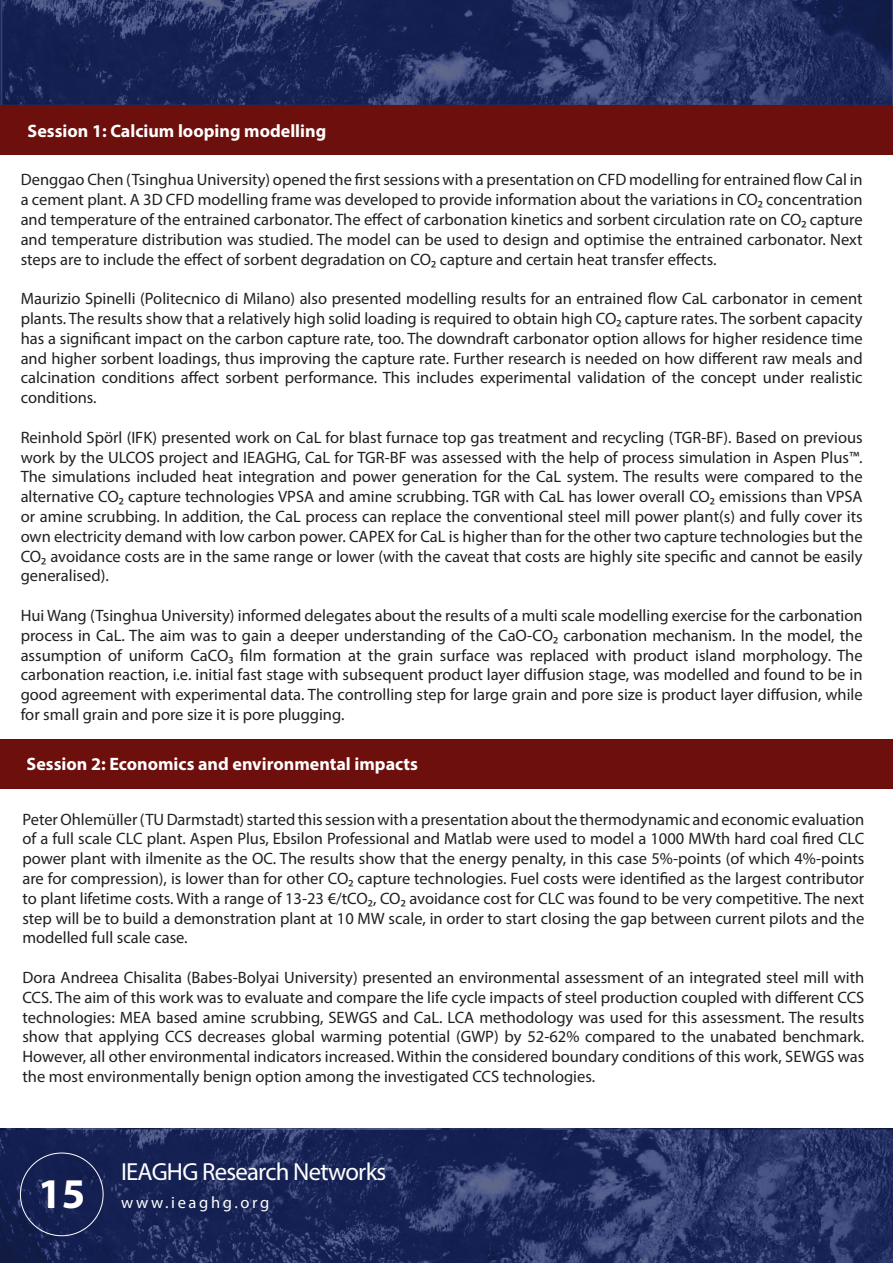
<style>
.page{position:relative;width:893px;height:1263px;background:#fff}
.page>*{position:absolute;margin:0;border:0;box-sizing:border-box;transform-origin:0 0}
.t1{font:700 42.45px "Myriad Pro";color:#fff}
.t2{font:24.75px "Myriad Pro";letter-spacing:-.03em;color:#fff}
.t3{font:700 18px "Myriad Pro";color:#fff}
.t4{font:16.5px/19.8px "Myriad Pro";color:#231f20;text-align:justify}
.t5{font:16.5px "Myriad Pro";letter-spacing:.16em;color:#fff}
</style>
<div class="page">
<img style="left:0;top:1130px;width:893px;height:133px">
<svg style="left:1px;top:0;width:892px;height:105px;background:#212d5e"></svg>
<hr style="left:0;top:1129px;width:893px;height:1px;background:#fcbe76">
<div style="left:1px;top:105px;width:892px;height:50px;background:#6d0f0c"></div>
<div style="left:0;top:739px;width:893px;height:50px;background:#6d0f0c"></div>
<p class="t3" style="left:28px;top:119px;width:300px">Session 1: Calcium looping modelling</p>
<p class="t4" style="left:21px;top:170px;width:843px">Denggao Chen (Tsinghua University) opened the first sessions with a presentation on CFD modelling for entrained flow Cal in a cement plant. A 3D CFD modelling frame was developed to provide information about the variations in CO₂ concentration and temperature of the entrained carbonator. The effect of carbonation kinetics and sorbent circulation rate on CO₂ capture and temperature distribution was studied. The model can be used to design and optimise the entrained carbonator. Next steps are to include the effect of sorbent degradation on CO₂ capture and certain heat transfer effects.</p>
<p class="t4" style="left:21px;top:289px;width:843px">Maurizio Spinelli (Politecnico di Milano) also presented modelling results for an entrained flow CaL carbonator in cement plants. The results show that a relatively high solid loading is required to obtain high CO₂ capture rates. The sorbent capacity has a significant impact on the carbon capture rate, too. The downdraft carbonator option allows for higher residence time and higher sorbent loadings, thus improving the capture rate. Further research is needed on how different raw meals and calcination conditions affect sorbent performance. This includes experimental validation of the concept under realistic conditions.</p>
<p class="t4" style="left:21px;top:427px;width:843px">Reinhold Spörl (IFK) presented work on CaL for blast furnace top gas treatment and recycling (TGR-BF). Based on previous work by the ULCOS project and IEAGHG, CaL for TGR-BF was assessed with the help of process simulation in Aspen Plus™.<br>The simulations included heat integration and power generation for the CaL system. The results were compared to the alternative CO₂ capture technologies VPSA and amine scrubbing. TGR with CaL has lower overall CO₂ emissions than VPSA or amine scrubbing. In addition, the CaL process can replace the conventional steel mill power plant(s) and fully cover its own electricity demand with low carbon power. CAPEX for CaL is higher than for the other two capture technologies but the CO₂ avoidance costs are in the same range or lower (with the caveat that costs are highly site specific and cannot be easily generalised).</p>
<p class="t4" style="left:21px;top:605px;width:843px">Hui Wang (Tsinghua University) informed delegates about the results of a multi scale modelling exercise for the carbonation process in CaL. The aim was to gain a deeper understanding of the CaO-CO₂ carbonation mechanism. In the model, the assumption of uniform CaCO₃ film formation at the grain surface was replaced with product island morphology. The carbonation reaction, i.e. initial fast stage with subsequent product layer diffusion stage, was modelled and found to be in good agreement with experimental data. The controlling step for large grain and pore size is product layer diffusion, while for small grain and pore size it is pore plugging.</p>
<p class="t3" style="left:27px;top:753px;width:393px">Session 2: Economics and environmental impacts</p>
<p class="t4" style="left:22px;top:809px;width:844px">Peter Ohlemüller (TU Darmstadt) started this session with a presentation about the thermodynamic and economic evaluation of a full scale CLC plant. Aspen Plus, Ebsilon Professional and Matlab were used to model a 1000 MWth hard coal fired CLC power plant with ilmenite as the OC. The results show that the energy penalty, in this case 5%-points (of which 4%-points are for compression), is lower than for other CO₂ capture technologies. Fuel costs were identified as the largest contributor to plant lifetime costs. With a range of 13-23 €/tCO₂, CO₂ avoidance cost for CLC was found to be very competitive. The next step will be to build a demonstration plant at 10 MW scale, in order to start closing the gap between current pilots and the modelled full scale case.</p>
<p class="t4" style="left:22px;top:967px;width:843px">Dora Andreea Chisalita (Babes-Bolyai University) presented an environmental assessment of an integrated steel mill with CCS. The aim of this work was to evaluate and compare the life cycle impacts of steel production coupled with different CCS technologies: MEA based amine scrubbing, SEWGS and CaL. LCA methodology was used for this assessment. The results show that applying CCS decreases global warming potential (GWP) by 52-62% compared to the unabated benchmark.<br>However, all other environmental indicators increased. Within the considered boundary conditions of this work, SEWGS was the most environmentally benign option among the investigated CCS technologies.</p>
<p class="t1" style="left:38px;top:1166px;width:49px">15</p>
<h2 class="t2" style="left:121px;top:1156px;width:267px">IEAGHG Research Networks</h2>
<p class="t5" style="left:121px;top:1192px;width:150px">www.ieaghg.org</p>
</div>
